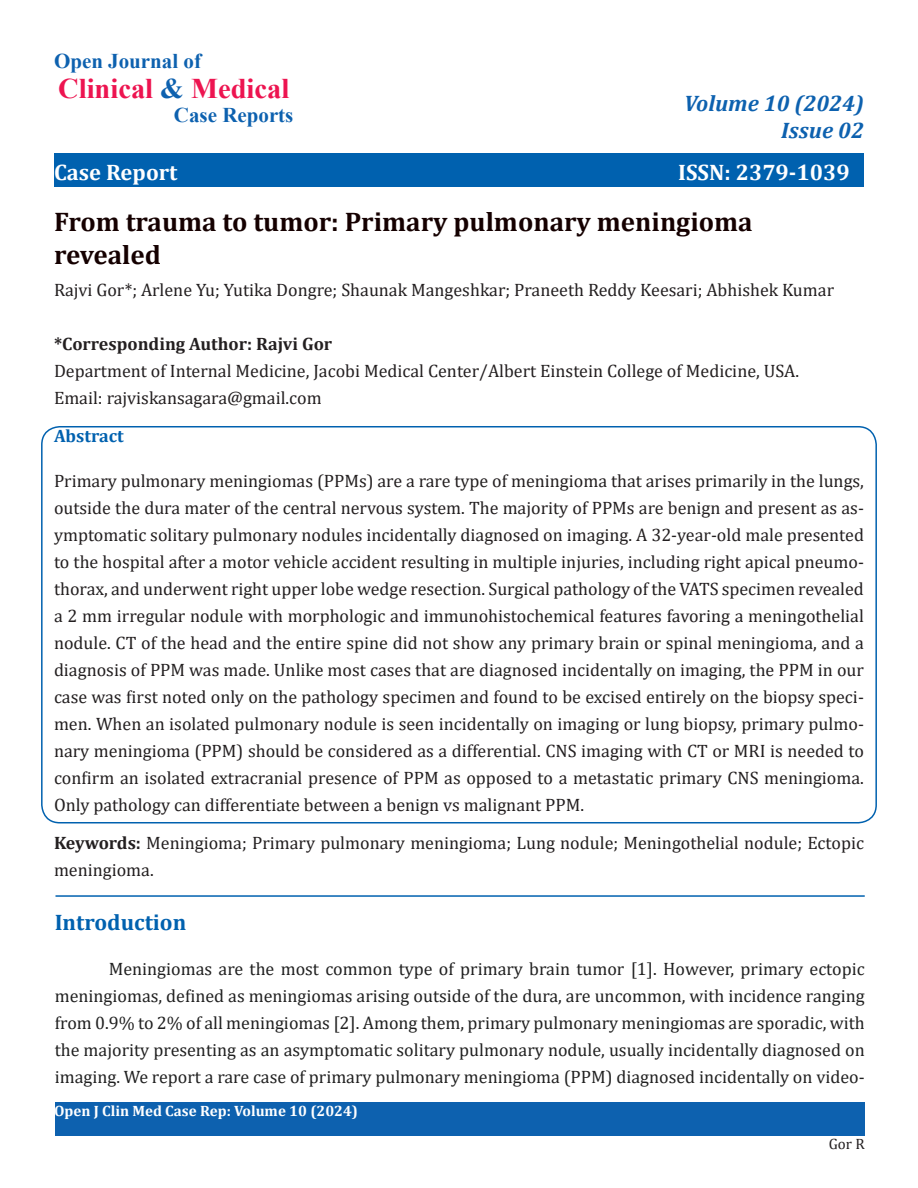
<style>
.page{position:relative;width:918px;height:1188px;background:#fff}
.page>*{position:absolute;margin:0;border:0;box-sizing:border-box;transform-origin:0 0}
.t1{font:700 28.5px "Times New Roman";color:#ed1450}
.t2{font:700 27px/33px "Cambria";color:#150000}
.t3{font:700 22.5px "Cambria";color:#fff}
.t4{font:italic 700 22.5px "Cambria";color:#0d61af}
.t5{font:700 22.5px "Cambria";color:#0061af}
.t6{font:700 21px "Times New Roman";color:#0d61af}
.t7{font:18px/27px "Cambria";color:#231f20;text-align:justify}
.t8{font:18px/27px "Cambria";color:#212121;text-align:justify}
.t9{font:700 18px "Cambria";color:#231f20}
.t10{font:700 18px "Cambria";color:#0061af}
.t11{font:700 15px "Cambria";color:#fff}
.t12{font:15px "Cambria";color:#231f20}
.s1{color:#0d61af}
.s2{font-weight:700}
</style>
<div class="page">
<div style="left:54px;top:153px;width:810px;height:34px;background:#0061af"></div>
<div style="left:55px;top:1102px;width:810px;height:34px;background:#0d61af"></div>
<div style="left:41px;top:426px;width:836px;height:397px;border:2px solid #0061af;border-radius:18px"></div>
<hr style="left:56px;top:895px;width:809px;height:2px;background:#0061af">
<p class="t6" style="left:54px;top:46px;width:149px">Open Journal of</p>
<p class="t1" style="left:58px;top:68px;width:233px">Clinical <span class="s1">&amp;</span> Medical</p>
<p class="t6" style="left:174px;top:100px;width:121px">Case Reports</p>
<p class="t3" style="left:54px;top:156px;width:125px">Case Report</p>
<p class="t4" style="left:684px;top:88px;width:181px">Volume 10 (2024)</p>
<p class="t4" style="left:781px;top:115px;width:84px">Issue 02</p>
<p class="t3" style="left:678px;top:156px;width:173px">ISSN: 2379-1039</p>
<p class="t2" style="left:54px;top:204px;width:700px">From trauma to tumor: Primary pulmonary meningioma revealed</p>
<p class="t7" style="left:54px;top:276px;width:782px">Rajvi Gor*; Arlene Yu; Yutika Dongre; Shaunak Mangeshkar; Praneeth Reddy Keesari; Abhishek Kumar</p>
<p class="t9" style="left:54px;top:331px;width:280px">*Corresponding Author: Rajvi Gor</p>
<p class="t7" style="left:54px;top:357px;width:747px">Department of Internal Medicine, Jacobi Medical Center/Albert Einstein College of Medicine, USA.</p>
<p class="t7" style="left:54px;top:384px;width:269px">Email: rajviskansagara@gmail.com</p>
<p class="t10" style="left:54px;top:423px;width:71px">Abstract</p>
<p class="t7" style="left:54px;top:467px;width:812px">Primary pulmonary meningiomas (PPMs) are a rare type of meningioma that arises primarily in the lungs, outside the dura mater of the central nervous system. The majority of PPMs are benign and present as as&shy;ymptomatic solitary pulmonary nodules incidentally diagnosed on imaging. A 32-year-old male presented to the hospital after a motor vehicle accident resulting in multiple injuries, including right apical pneumo&shy;thorax, and underwent right upper lobe wedge resection. Surgical pathology of the VATS specimen revealed a 2 mm irregular nodule with morphologic and immunohistochemical features favoring a meningothelial nodule. CT of the head and the entire spine did not show any primary brain or spinal meningioma, and a diagnosis of PPM was made. Unlike most cases that are diagnosed incidentally on imaging, the PPM in our case was first noted only on the pathology specimen and found to be excised entirely on the biopsy speci&shy;men. When an isolated pulmonary nodule is seen incidentally on imaging or lung biopsy, primary pulmo&shy;nary meningioma (PPM) should be considered as a differential. CNS imaging with CT or MRI is needed to confirm an isolated extracranial presence of PPM as opposed to a metastatic primary CNS meningioma.<br>Only pathology can differentiate between a benign vs malignant PPM.</p>
<p class="t7" style="left:54px;top:829px;width:811px"><span class="s2">Keywords:</span> Meningioma; Primary pulmonary meningioma; Lung nodule; Meningothelial nodule; Ectopic meningioma.</p>
<p class="t5" style="left:55px;top:906px;width:133px">Introduction</p>
<p class="t8" style="left:55px;top:955px;width:812px;text-indent:54px">Meningiomas are the most common type of primary brain tumor [1]. However, primary ectopic meningiomas, defined as meningiomas arising outside of the dura, are uncommon, with incidence ranging from 0.9% to 2% of all meningiomas [2]. Among them, primary pulmonary meningiomas are sporadic, with the majority presenting as an asymptomatic solitary pulmonary nodule, usually incidentally diagnosed on imaging. We report a rare case of primary pulmonary meningioma (PPM) diagnosed incidentally on video-</p>
<p class="t11" style="left:54px;top:1100px;width:306px">Open J Clin Med Case Rep: Volume 10 (2024)</p>
<p class="t12" style="left:829px;top:1135px;width:37px">Gor R</p>
</div>
